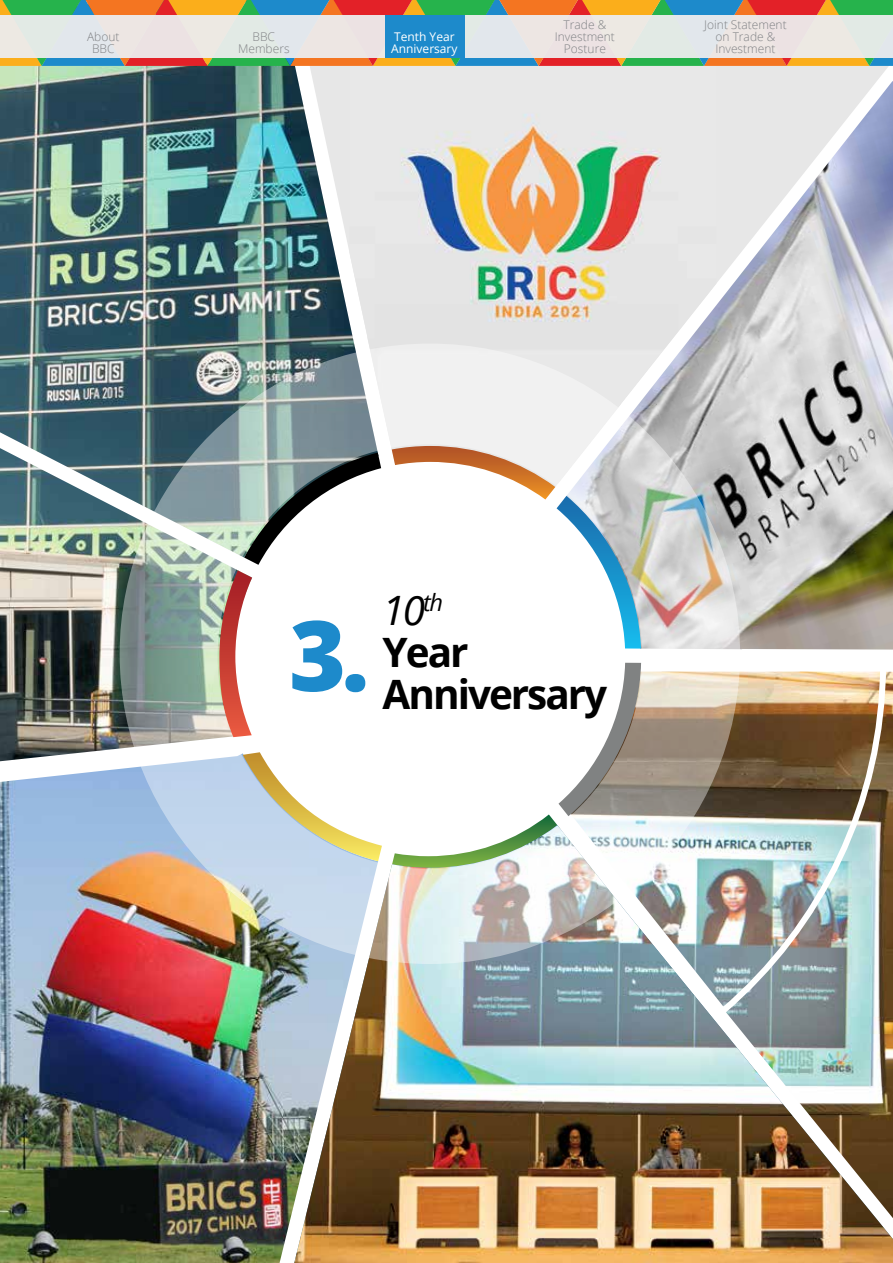
<style>
.page{position:relative;width:893px;height:1263px;background:#fff}
.page>*{position:absolute;margin:0;border:0;box-sizing:border-box;transform-origin:0 0}
.t1{font:800 97.5px "Open Sans";color:#1d8acb}
.t2{font:700 40.5px/42px "Open Sans";letter-spacing:-.05em;color:#000}
.t3{font:300 12px/12px "Open Sans";color:#808285;text-align:center}
.t4{font:12px/12px "Open Sans";color:#fff}
.s1{font-weight:400;font-style:italic}
</style>
<div class="page">
<img style="left:740px;top:671px;width:149px;height:154px">
<img style="left:379px;top:66px;width:337px;height:278px">
<img style="left:0;top:761px;width:288px;height:502px">
<img style="left:294px;top:825px;width:599px;height:438px">
<img style="left:564px;top:81px;width:329px;height:568px">
<img style="left:0;top:557px;width:120px;height:204px">
<img style="left:0;top:66px;width:379px;height:491px">
<img style="left:120px;top:344px;width:620px;height:620px">
<svg style="left:0;top:0;width:893px;height:66px;background:#9b8753"></svg>
<div style="left:0;top:15px;width:893px;height:42px;background:#ece7e3"></div>
<div style="left:385px;top:15px;width:79px;height:42px;background:#1d8acb"></div>
<p class="t3" style="left:87px;top:30px;width:34px">About<br>BBC</p>
<p class="t3" style="left:238px;top:30px;width:53px">BBC<br>Members</p>
<p class="t4" style="left:391px;top:30px;width:68px">Tenth Year<br>Anniversary</p>
<p class="t3" style="left:555px;top:18px;width:62px">Trade &amp;<br>Investment<br>Posture</p>
<p class="t3" style="left:704px;top:18px;width:84px">Joint Statement on Trade &amp;<br>Investment</p>
<h1 class="t1" style="left:289px;top:581px;width:82px">3.</h1>
<h2 class="t2" style="left:383px;top:588px;width:87px"><span class="s1">10</span><sup>th<br></sup>Year</h2>
<h2 class="t2" style="left:383px;top:672px;width:226px">Anniversary</h2>
</div>
